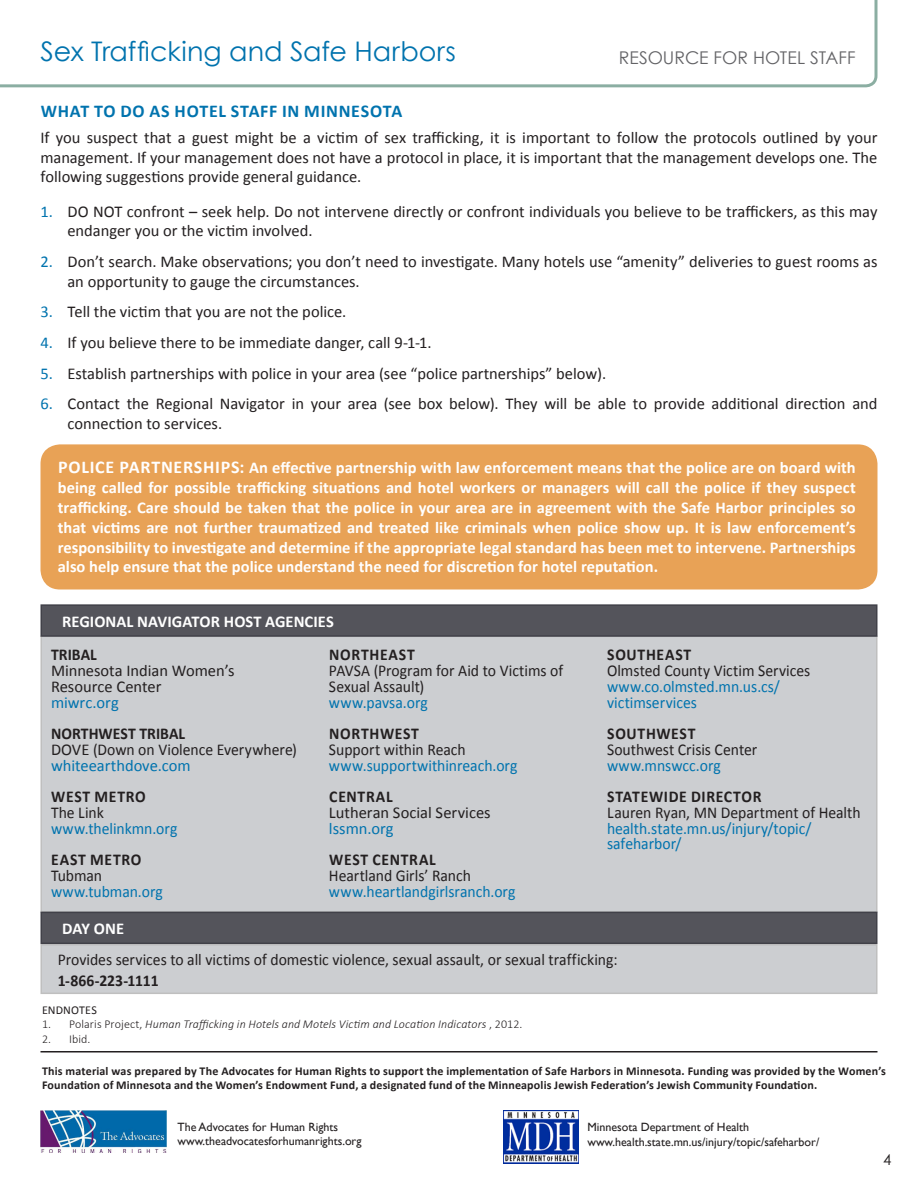
<style>
.page{position:relative;width:918px;height:1188px;background:#fff}
.page>*{position:absolute;margin:0;border:0;box-sizing:border-box;transform-origin:0 0}
.t1{font:27px "Century Gothic";color:#0073ae}
.t2{font:700 18px "Calibri";letter-spacing:.04em;color:#0073ae}
.t3{font:17.55px "Century Gothic";color:#636366}
.Sub-para_text{font:16.5px/19.8px "Calibri";color:#231f20}
.t4{font:700 16.5px/19.8px "Calibri";color:#fff;text-align:justify}
.fact_sheet_sidebar{font:16.5px/15.8px "Calibri";color:#231f20;scale:.95 1}
.fact_sheet_sidebar-2{font:16.5px/15.8px "Calibri";color:#0073ae;scale:.95 1}
.fact_sheet_sidebar-3{font:16.5px/15.8px "Calibri";color:#231f20}
.fact_sheet_sidebar-4{font:700 16.5px "Calibri";letter-spacing:.045em;color:#231f20;scale:.95 1}
.fact_sheet_sidebar-5{font:16.5px "Calibri";color:#0073ae}
.fact_sheet_sidebar-6{font:700 16.5px "Calibri";color:#231f20;scale:.95 1}
.t5{font:15px "Century Gothic";color:#231f20}
.t6{font:700 12px/14.4px "Calibri";letter-spacing:.015em;color:#231f20}
.t7{font:12px "Gill Sans";color:#231f20}
.t8{font:italic 300 12px "Calibri";letter-spacing:.01em;color:#231f20}
.t9{font:12px "Calibri";letter-spacing:.01em;color:#231f20}
.t10{font:300 12px "Calibri";color:#231f20}
.s1{color:#0073ae}
.s2{font-size:18px}
.s3{font-weight:700}
.s4{color:#231f20}
.s5{font-style:normal}
</style>
<div class="page">
<svg style="left:0;top:0;width:877px;height:87px"></svg>
<div style="left:41px;top:636px;width:836px;height:276px;background:#ccced1"></div>
<div style="left:40px;top:636px;width:838px;height:277px;border:2px solid #bfbfbf"></div>
<div style="left:41px;top:605px;width:836px;height:31px;background:#54545b"></div>
<div style="left:40px;top:604px;width:838px;height:33px;border:2px solid #414149"></div>
<div style="left:41px;top:945px;width:836px;height:48px;background:#ccced1"></div>
<div style="left:40px;top:944px;width:838px;height:50px;border:2px solid #bfbfbf"></div>
<div style="left:41px;top:912px;width:836px;height:31px;background:#54545b"></div>
<div style="left:40px;top:912px;width:838px;height:32px;border:2px solid #414149"></div>
<img style="left:40px;top:1110px;width:126px;height:43px">
<img style="left:503px;top:1111px;width:75px;height:52px">
<hr style="left:40px;top:1051px;width:838px;height:2px;background:#231f20">
<div style="left:42px;top:446px;width:834px;height:142px;background:#e8a256;border-radius:18px"></div>
<div style="left:40px;top:444px;width:838px;height:145px;border:3px solid #e8a256;border-radius:18px"></div>
<h1 class="t1" style="left:40px;top:33px;width:417px">Sex Trafficking and Safe Harbors</h1>
<p class="t3" style="left:619px;top:45px;width:238px">RESOURCE FOR HOTEL STAFF</p>
<p class="t2" style="left:41px;top:99px;width:363px">WHAT TO DO AS HOTEL STAFF IN MINNESOTA</p>
<p class="Sub-para_text" style="left:40px;top:127px;width:838px;text-align:justify">If you suspect that a guest might be a victim of sex trafficking, it is important to follow the protocols outlined by your management. If your management does not have a protocol in place, it is important that the management develops one. The following suggestions provide general guidance.</p>
<p class="Sub-para_text" style="left:68px;top:201px;width:812px;text-indent:-27px"><span class="s1">1.</span> DO NOT confront – seek help. Do not intervene directly or confront individuals you believe to be traffickers, as this may endanger you or the victim involved.</p>
<p class="Sub-para_text" style="left:68px;top:252px;width:812px;text-indent:-27px"><span class="s1">2.</span> Don’t search. Make observations; you don’t need to investigate. Many hotels use “amenity” deliveries to guest rooms as an opportunity to gauge the circumstances.</p>
<p class="Sub-para_text" style="left:40px;top:302px;width:307px"><span class="s1">3.</span> Tell the victim that you are not the police.</p>
<p class="Sub-para_text" style="left:40px;top:333px;width:393px"><span class="s1">4.</span> If you believe there to be immediate danger, call 9-1-1.</p>
<p class="Sub-para_text" style="left:40px;top:363px;width:567px"><span class="s1">5.</span> Establish partnerships with police in your area (see “police partnerships” below).</p>
<p class="Sub-para_text" style="left:68px;top:394px;width:811px;text-indent:-27px"><span class="s1">6.</span> Contact the Regional Navigator in your area (see box below). They will be able to provide additional direction and connection to services.</p>
<p class="t4" style="left:58px;top:458px;width:800px"><span class="s2">POLICE PARTNERSHIPS:</span> An effective partnership with law enforcement means that the police are on board with being called for possible trafficking situations and hotel workers or managers will call the police if they suspect trafficking. Care should be taken that the police in your area are in agreement with the Safe Harbor principles so that victims are not further traumatized and treated like criminals when police show up. It is law enforcement’s responsibility to investigate and determine if the appropriate legal standard has been met to intervene. Partnerships also help ensure that the police understand the need for discretion for hotel reputation.</p>
<p class="t4" style="left:62px;top:611px;width:273px">REGIONAL NAVIGATOR HOST AGENCIES</p>
<p class="fact_sheet_sidebar-3" style="left:51px;top:647px;width:185px"><span class="s3">TRIBAL<br></span>Minnesota Indian Women’s<br>Resource Center</p>
<p class="fact_sheet_sidebar-5" style="left:51px;top:692px;width:69px">miwrc.org</p>
<p class="fact_sheet_sidebar-3" style="left:51px;top:726px;width:247px"><span class="s3">NORTHWEST TRIBAL<br></span>DOVE (Down on Violence Everywhere)</p>
<p class="fact_sheet_sidebar-5" style="left:51px;top:755px;width:141px">whiteearthdove.com</p>
<p class="fact_sheet_sidebar-4" style="left:51px;top:786px;width:101px">WEST METRO</p>
<p class="fact_sheet_sidebar" style="left:51px;top:804px;width:57px">The Link</p>
<p class="fact_sheet_sidebar-2" style="left:51px;top:820px;width:135px">www.thelinkmn.org</p>
<p class="fact_sheet_sidebar-4" style="left:51px;top:849px;width:96px">EAST METRO</p>
<p class="fact_sheet_sidebar" style="left:51px;top:867px;width:55px">Tubman</p>
<p class="fact_sheet_sidebar-2" style="left:51px;top:883px;width:119px">www.tubman.org</p>
<p class="t4" style="left:62px;top:919px;width:63px">DAY ONE</p>
<p class="fact_sheet_sidebar-4" style="left:329px;top:644px;width:92px">NORTHEAST</p>
<p class="fact_sheet_sidebar" style="left:329px;top:663px;width:248px">PAVSA (Program for Aid to Victims of<br>Sexual Assault)</p>
<p class="fact_sheet_sidebar-2" style="left:329px;top:694px;width:106px">www.pavsa.org</p>
<p class="fact_sheet_sidebar-4" style="left:329px;top:723px;width:96px">NORTHWEST</p>
<p class="fact_sheet_sidebar" style="left:329px;top:741px;width:145px">Support within Reach</p>
<p class="fact_sheet_sidebar-2" style="left:329px;top:757px;width:200px">www.supportwithinreach.org</p>
<p class="fact_sheet_sidebar-4" style="left:329px;top:786px;width:68px">CENTRAL</p>
<p class="fact_sheet_sidebar-3" style="left:329px;top:804px;width:163px">Lutheran Social Services</p>
<p class="fact_sheet_sidebar-5" style="left:329px;top:818px;width:66px">lssmn.org</p>
<p class="fact_sheet_sidebar-4" style="left:329px;top:849px;width:114px">WEST CENTRAL</p>
<p class="fact_sheet_sidebar" style="left:329px;top:867px;width:151px">Heartland Girls’ Ranch</p>
<p class="fact_sheet_sidebar-2" style="left:329px;top:883px;width:198px">www.heartlandgirlsranch.org</p>
<p class="fact_sheet_sidebar-4" style="left:607px;top:644px;width:90px">SOUTHEAST</p>
<p class="fact_sheet_sidebar" style="left:607px;top:663px;width:216px">Olmsted County Victim Services</p>
<p class="fact_sheet_sidebar-2" style="left:607px;top:678px;width:184px">www.co.olmsted.mn.us.cs/ victimservices</p>
<p class="fact_sheet_sidebar-4" style="left:607px;top:723px;width:94px">SOUTHWEST</p>
<p class="fact_sheet_sidebar" style="left:607px;top:741px;width:160px">Southwest Crisis Center</p>
<p class="fact_sheet_sidebar-2" style="left:607px;top:757px;width:121px">www.mnswcc.org</p>
<p class="fact_sheet_sidebar-4" style="left:607px;top:786px;width:164px">STATEWIDE DIRECTOR</p>
<p class="fact_sheet_sidebar-2" style="left:607px;top:804px;width:268px"><span class="s4">Lauren Ryan, MN Department of Health </span>health.state.mn.us/injury/topic/ safeharbor/</p>
<p class="fact_sheet_sidebar" style="left:58px;top:951px;width:591px">Provides services to all victims of domestic violence, sexual assault, or sexual trafficking:</p>
<p class="fact_sheet_sidebar-6" style="left:58px;top:970px;width:108px">1-866-223-1111</p>
<p class="t9" style="left:42px;top:1002px;width:56px">ENDNOTES</p>
<p class="t8" style="left:42px;top:1017px;width:482px"><span class="s5">1. Polaris Project,</span> Human Trafficking in Hotels and Motels Victim and Location Indicators <span class="s5">, 2012.</span></p>
<p class="t10" style="left:42px;top:1031px;width:50px">2. Ibid.</p>
<p class="t6" style="left:42px;top:1064px;width:845px">This material was prepared by The Advocates for Human Rights to support the implementation of Safe Harbors in Minnesota. Funding was provided by the Women’s<br>Foundation of Minnesota and the Women’s Endowment Fund, a designated fund of the Minneapolis Jewish Federation’s Jewish Community Foundation.</p>
<p class="t7" style="left:177px;top:1119px;width:162px">The Advocates for Human Rights</p>
<p class="t7" style="left:177px;top:1134px;width:186px">www.theadvocatesforhumanrights.org</p>
<p class="t7" style="left:587px;top:1120px;width:163px">Minnesota Department of Health</p>
<p class="t7" style="left:587px;top:1135px;width:234px">www.health.state.mn.us/injury/topic/safeharbor/</p>
<p class="t5" style="left:883px;top:1149px;width:10px">4</p>
</div>
